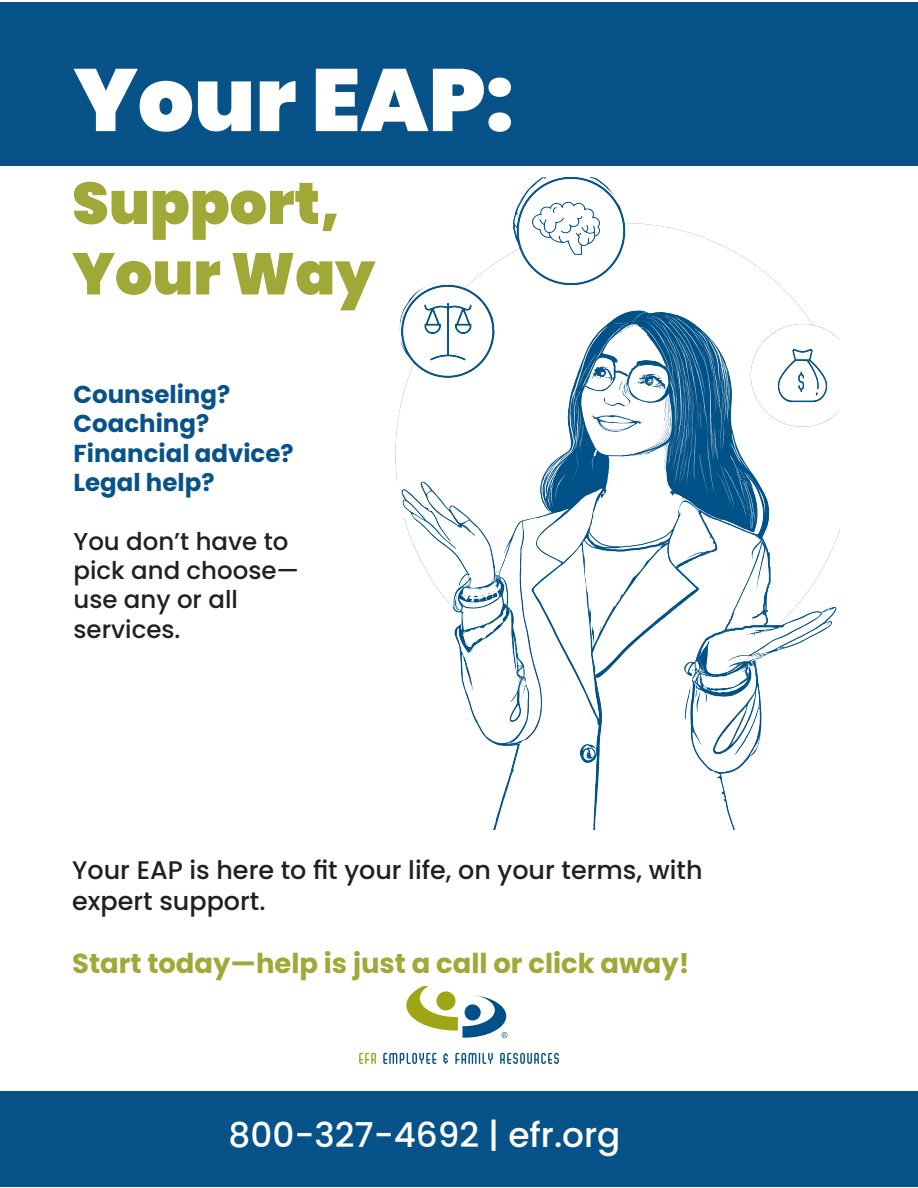
<style>
.page{position:relative;width:918px;height:1188px;background:#fff}
.page>*{position:absolute;margin:0;border:0;box-sizing:border-box;transform-origin:0 0}
.t1{font:900 88.05px "Poppins";color:#fff}
.t2{font:900 58.8px "Poppins";color:#a0a837}
.t3{font:500 34.2px "Poppins";color:#fff}
.t4{font:700 27.45px "Poppins";color:#a0a837}
.t5{font:500 25.5px/30.6px "Poppins";color:#231f20}
.t6{font:500 24.45px/29.4px "Poppins";color:#231f20}
.t7{font:700 24.45px/29.4px "Poppins";color:#075389}
</style>
<div class="page">
<div style="left:0;top:1091px;width:918px;height:96px;background:#075389"></div>
<svg style="left:359px;top:1053px;width:17px;height:11px"></svg>
<svg style="left:383px;top:1053px;width:53px;height:11px"></svg>
<svg style="left:443px;top:1053px;width:5px;height:11px"></svg>
<svg style="left:455px;top:1053px;width:38px;height:11px"></svg>
<svg style="left:500px;top:1053px;width:59px;height:11px"></svg>
<svg style="left:406px;top:987px;width:102px;height:51px"></svg>
<div style="left:0;top:2px;width:918px;height:163px;background:#075389"></div>
<img style="left:395px;top:177px;width:445px;height:653px">
<p class="t1" style="left:74px;top:49px;width:442px">Your EAP:</p>
<p class="t2" style="left:72px;top:169px;width:269px">Support,</p>
<p class="t2" style="left:72px;top:240px;width:304px">Your Way</p>
<p class="t7" style="left:74px;top:380px;width:158px">Counseling?<br>Coaching?</p>
<p class="t7" style="left:74px;top:438px;width:222px">Financial advice?<br>Legal help?</p>
<p class="t6" style="left:74px;top:527px;width:227px">You don’t have to pick and choose— use any or all services.</p>
<p class="t5" style="left:72px;top:855px;width:632px">Your EAP is here to fit your life, on your terms, with expert support.</p>
<p class="t4" style="left:72px;top:948px;width:619px">Start today—help is just a call or click away!</p>
<p class="t3" style="left:229px;top:1115px;width:393px">800-327-4692 | efr.org</p>
</div>
